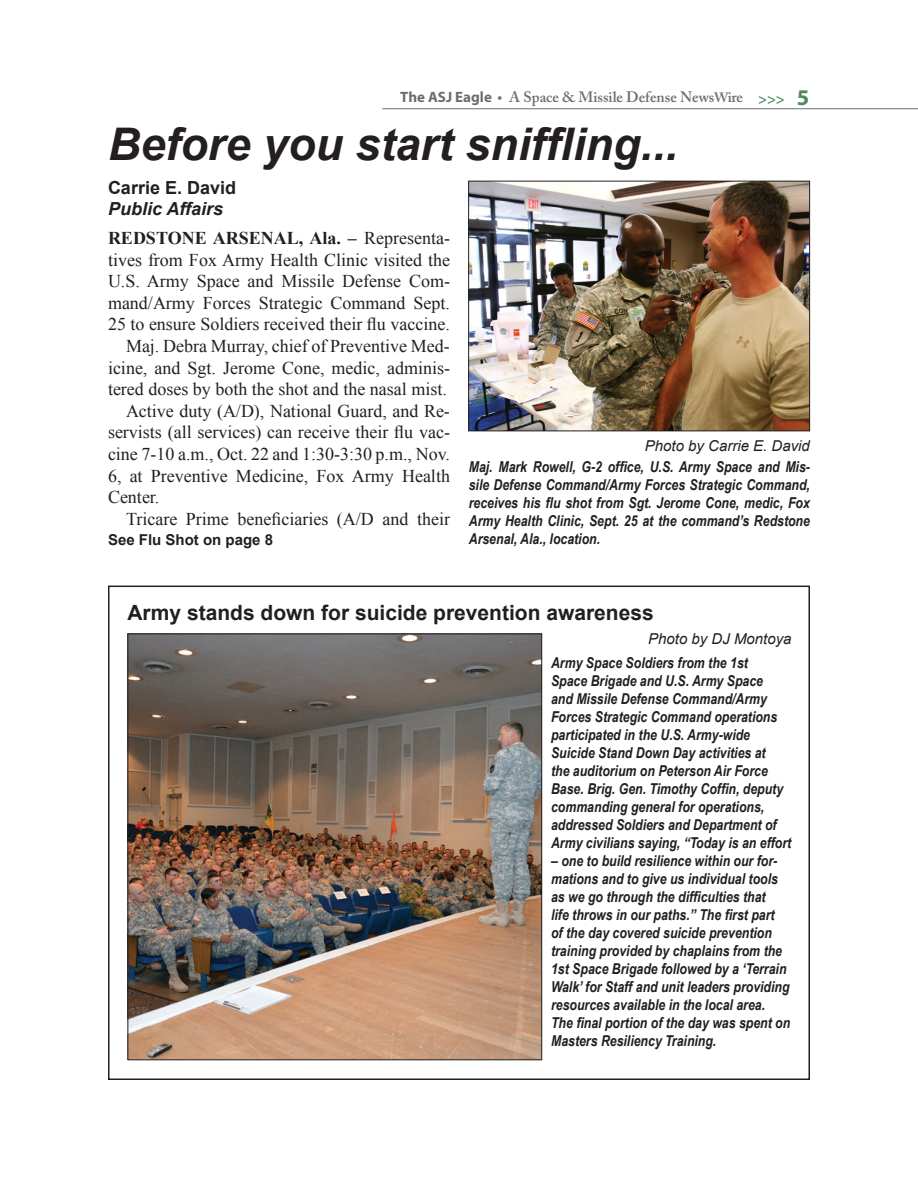
<style>
.page{position:relative;width:918px;height:1188px;background:#fff}
.page>*{position:absolute;margin:0;border:0;box-sizing:border-box;transform-origin:0 0}
.t1{font:italic 700 45px "Arial";color:#231f20}
.t2{font:700 21px "Arial";color:#231f20}
.t3{font:18px "Times New Roman";color:#231f20}
.t4{font:700 18px "Times New Roman";color:#231f20}
.t5{font:700 18px "Arial";color:#231f20}
.t6{font:italic 700 18px "Arial";color:#231f20}
.t7{font:italic 700 15px/18px "Arial Narrow";color:#231f20}
.t8{font:600 15px "Adobe Caslon Pro";color:#6c6d70}
.t9{font:italic 15px "Arial";color:#231f20}
.t10{font:700 15px "Arial";color:#231f20}
.s1{font-family:"Myriad Pro";font-weight:700}
.s2{font-family:"Myriad Pro";font-style:italic}
.s3{font-size:13.5px}
.s4{font-family:"Myriad Pro";color:#4e8a60}
.s5{font-family:"Myriad Pro";font-weight:700;font-size:22.5px;color:#4e8a60}
.s6{font-weight:400}
</style>
<div class="page">
<img style="left:470px;top:183px;width:338px;height:246px">
<div style="left:468px;top:181px;width:342px;height:250px;border:1px solid #231f20"></div>
<div style="left:108px;top:586px;width:702px;height:494px;border:2px solid #231f20"></div>
<img style="left:130px;top:636px;width:410px;height:422px">
<hr style="left:382px;top:108px;width:536px;height:1px;background:#6c6d70">
<p class="t8" style="left:400px;top:88px;width:411px"><span class="s1">The ASJ Eagle</span> <span class="s2">•</span> A Space &amp; Missile Defense News<span class="s3">W</span>ire <span class="s4">&gt;&gt;&gt;</span> <span class="s5">5</span></p>
<h1 class="t1" style="left:108px;top:114px;width:572px">Before you start sniffling...</h1>
<p class="t5" style="left:108px;top:176px;width:130px">Carrie E. David</p>
<p class="t6" style="left:108px;top:197px;width:117px">Public Affairs</p>
<p class="t4" style="left:108px;top:226px;width:343px">REDSTONE ARSENAL, Ala. – <span class="s6">Representa-</span></p>
<p class="t3" style="left:108px;top:247px;width:344px">tives from Fox Army Health Clinic visited the</p>
<p class="t3" style="left:108px;top:269px;width:344px">U.S. Army Space and Missile Defense Com-</p>
<p class="t3" style="left:108px;top:291px;width:344px">mand/Army Forces Strategic Command Sept.</p>
<p class="t3" style="left:108px;top:312px;width:343px">25 to ensure Soldiers received their flu vaccine.</p>
<p class="t3" style="left:126px;top:334px;width:325px">Maj. Debra Murray, chief of Preventive Med-</p>
<p class="t3" style="left:108px;top:355px;width:343px">icine, and Sgt. Jerome Cone, medic, adminis-</p>
<p class="t3" style="left:108px;top:377px;width:340px">tered doses by both the shot and the nasal mist.</p>
<p class="t3" style="left:126px;top:399px;width:325px">Active duty (A/D), National Guard, and Re-</p>
<p class="t3" style="left:108px;top:420px;width:344px">servists (all services) can receive their flu vac-</p>
<p class="t3" style="left:108px;top:442px;width:344px">cine 7-10 a.m., Oct. 22 and 1:30-3:30 p.m., Nov.</p>
<p class="t3" style="left:108px;top:463px;width:344px">6, at Preventive Medicine, Fox Army Health</p>
<p class="t3" style="left:108px;top:485px;width:53px">Center.</p>
<p class="t3" style="left:126px;top:507px;width:326px">Tricare Prime beneficiaries (A/D and their</p>
<p class="t10" style="left:108px;top:530px;width:167px">See Flu Shot on page 8</p>
<p class="t9" style="left:645px;top:436px;width:167px">Photo by Carrie E. David</p>
<p class="t7" style="left:469px;top:457px;width:343px;text-align:justify">Maj. Mark Rowell, G-2 office, U.S. Army Space and Mis&shy;sile Defense Command/Army Forces Strategic Command, receives his flu shot from Sgt. Jerome Cone, medic, Fox Army Health Clinic, Sept. 25 at the command’s Redstone Arsenal, Ala., location.</p>
<h2 class="t2" style="left:128px;top:599px;width:528px">Army stands down for suicide prevention awareness</h2>
<p class="t7" style="left:551px;top:653px;width:242px">Army Space Soldiers from the 1st<br>Space Brigade and U.S. Army Space<br>and Missile Defense Command/Army Forces Strategic Command operations participated in the U.S. Army-wide Suicide Stand Down Day activities at<br>the auditorium on Peterson Air Force Base. Brig. Gen. Timothy Coffin, deputy commanding general for operations, addressed Soldiers and Department of Army civilians saying, “Today is an effort</p>
<p class="t7" style="left:551px;top:851px;width:241px">– one to build resilience within our for&shy;mations and to give us individual tools as we go through the difficulties that<br>life throws in our paths.” The first part<br>of the day covered suicide prevention training provided by chaplains from the 1st Space Brigade followed by a ‘Terrain Walk’ for Staff and unit leaders providing resources available in the local area.<br>The final portion of the day was spent on Masters Resiliency Training.</p>
<p class="t9" style="left:648px;top:630px;width:145px">Photo by DJ Montoya</p>
</div>
